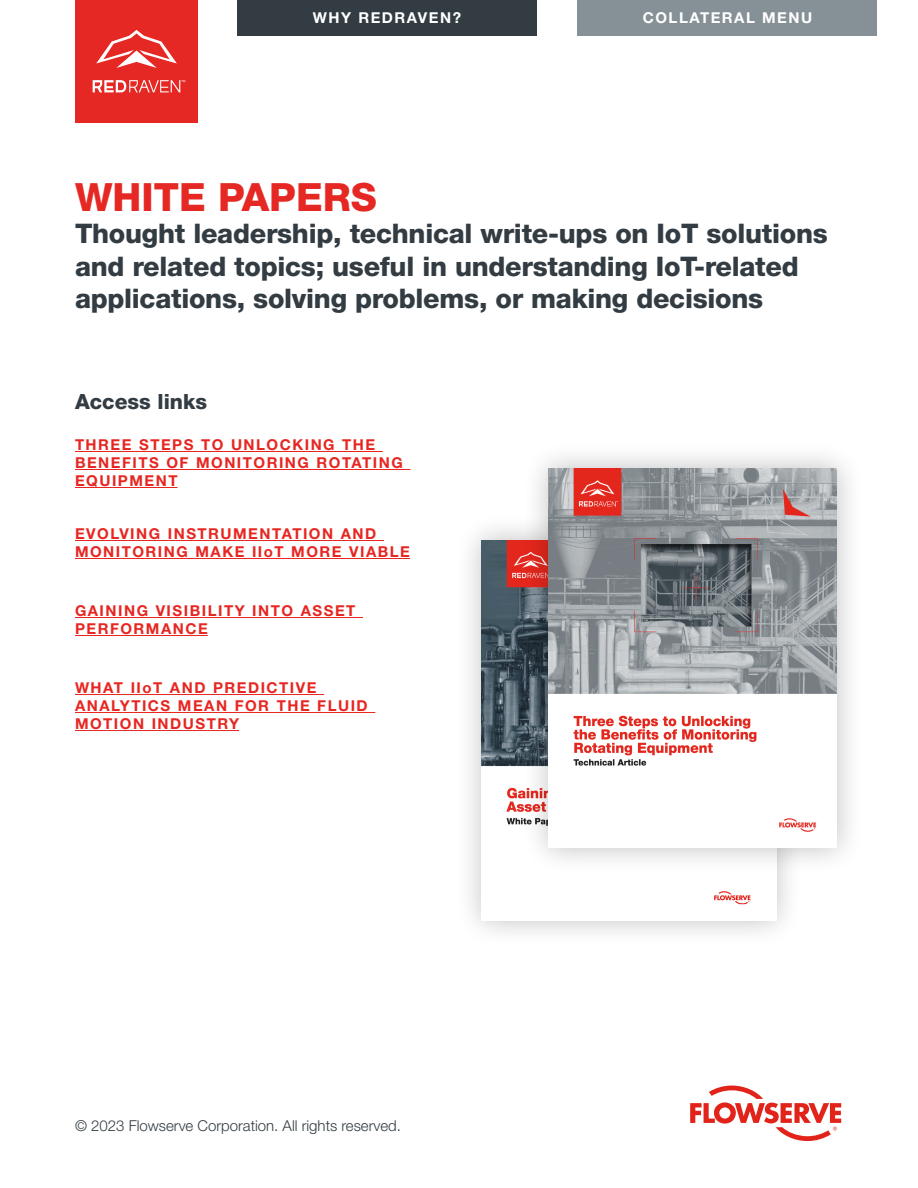
<style>
.page{position:relative;width:918px;height:1188px;background:#fff}
.page>*{position:absolute;margin:0;border:0;box-sizing:border-box;transform-origin:0 0}
.Headline_Level_1__re{font:800 39px "Helvetica Neue LT Std";color:#e52823}
.Headline_Level_1__re-2{font:800 27px/32.4px "Helvetica Neue LT Std";letter-spacing:-.01em;color:#323c42}
.Brochure_Title{font:800 21px "Helvetica Neue LT Std";color:#323c42}
.Document_Type{font:700 15px/18px "Helvetica Neue LT Std";letter-spacing:.1em;color:#e72621}
.Body_copy{font:300 15px "Helvetica Neue LT Std";color:#323c42}
.Subhead_Level_2__bla{font:700 15px "Helvetica Neue LT Std";letter-spacing:.1em;color:#fff}
.t1{font:500 2.7px "Helvetica Neue LT Std";color:#fff}
</style>
<div class="page">
<div style="left:454px;top:513px;width:349px;height:435px;background:#000;opacity:.25"></div>
<img style="left:482px;top:540px;width:294px;height:381px">
<div style="left:521px;top:441px;width:343px;height:434px;background:#000;opacity:.25"></div>
<img style="left:548px;top:468px;width:289px;height:380px">
<svg style="left:690px;top:1086px;width:151px;height:55px"></svg>
<hr style="left:75px;top:451px;width:308px;height:1px;background:#e72621">
<hr style="left:75px;top:469px;width:335px;height:1px;background:#e72621">
<hr style="left:75px;top:487px;width:103px;height:1px;background:#e72621">
<hr style="left:75px;top:540px;width:309px;height:1px;background:#e72621">
<hr style="left:75px;top:558px;width:335px;height:1px;background:#e72621">
<hr style="left:75px;top:617px;width:288px;height:1px;background:#e72621">
<hr style="left:75px;top:635px;width:133px;height:1px;background:#e72621">
<hr style="left:75px;top:694px;width:249px;height:1px;background:#e72621">
<hr style="left:75px;top:712px;width:300px;height:1px;background:#e72621">
<hr style="left:75px;top:730px;width:164px;height:1px;background:#e72621">
<div style="left:75px;top:0;width:123px;height:123px;background:#e52823"></div>
<svg style="left:96px;top:30px;width:81px;height:38px"></svg>
<svg style="left:93px;top:80px;width:87px;height:12px"></svg>
<div style="left:237px;top:0;width:300px;height:36px;background:#323c42"></div>
<div style="left:578px;top:0;width:300px;height:36px;background:#869197"></div>
<p class="t1" style="left:182px;top:79px;width:5px">TM</p>
<p class="Subhead_Level_2__bla" style="left:313px;top:9px;width:150px">WHY REDRAVEN?</p>
<p class="Subhead_Level_2__bla" style="left:643px;top:9px;width:171px">COLLATERAL MENU</p>
<p class="Headline_Level_1__re" style="left:75px;top:174px;width:303px">WHITE PAPERS</p>
<p class="Headline_Level_1__re-2" style="left:75px;top:217px;width:754px">Thought leadership, technical write-ups on IoT solutions and related topics; useful in understanding IoT-related applications, solving problems, or making decisions</p>
<p class="Brochure_Title" style="left:75px;top:390px;width:134px">Access links</p>
<p class="Document_Type" style="left:75px;top:435px;width:329px">THREE STEPS TO UNLOCKING THE<br>BENEFITS OF MONITORING ROTATING<br>EQUIPMENT</p>
<p class="Document_Type" style="left:75px;top:524px;width:337px">EVOLVING INSTRUMENTATION AND<br>MONITORING MAKE IIoT MORE VIABLE</p>
<p class="Document_Type" style="left:75px;top:601px;width:282px">GAINING VISIBILITY INTO ASSET<br>PERFORMANCE</p>
<p class="Document_Type" style="left:75px;top:678px;width:294px">WHAT IIoT AND PREDICTIVE<br>ANALYTICS MEAN FOR THE FLUID<br>MOTION INDUSTRY</p>
<p class="Body_copy" style="left:75px;top:1116px;width:328px">© 2023 Flowserve Corporation. All rights reserved.</p>
</div>
